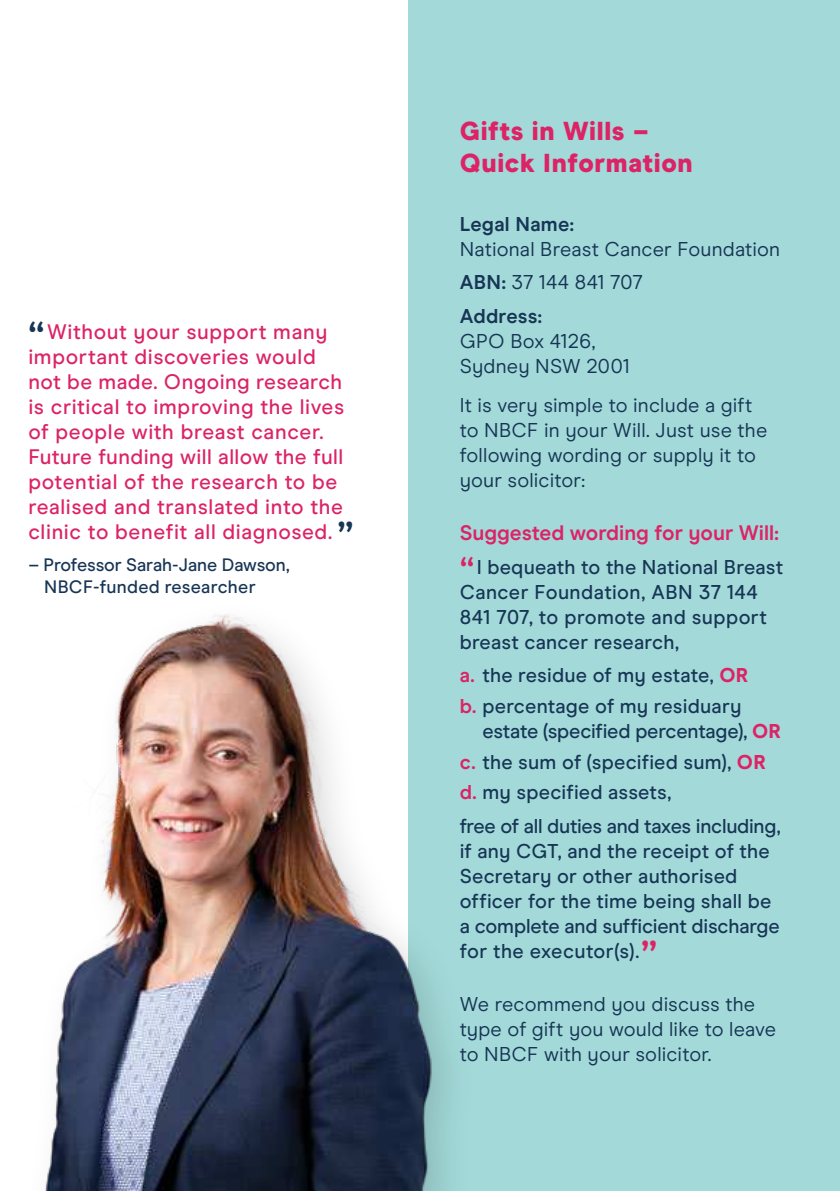
<style>
.page{position:relative;width:840px;height:1191px;background:#fff}
.page>*{position:absolute;margin:0;border:0;box-sizing:border-box;transform-origin:0 0}
.t1{font:900 26px/32px "Modern Era";letter-spacing:.025em;color:#dc2366}
.t2{font:500 21px/25px "Modern Era";letter-spacing:.025em;color:#dc2366}
.t3{font:700 21px "Modern Era";color:#dc2366}
.t4{font:500 20px/25px "Modern Era";letter-spacing:.005em;color:#173555}
.t5{font:20px/25px "Modern Era";letter-spacing:.01em;color:#173555}
.t6{font:700 20px "Modern Era";letter-spacing:.015em;color:#173555}
.t7{font:500 18px/21.6px "Modern Era";color:#173555}
.s1{font-size:42px;color:#173555}
.s2{font-weight:700}
.s3{font-weight:400;font-size:42px;color:#dc2366}
.s4{font-weight:700;color:#dc2366}
.s5{font-weight:800;color:#dc2366}
.s6{font-size:42px;color:#dc2366}
</style>
<div class="page">
<div style="left:408px;top:0;width:431px;height:1191px;background:#a3dad9"></div>
<img style="left:45px;top:614px;width:405px;height:577px">
<p class="t2" style="left:28px;top:321px;width:326px"><span class="s1">“</span>Without your support many important discoveries would not be made. Ongoing research is critical to improving the lives of people with breast cancer.<br>Future funding will allow the full potential of the research to be realised and translated into the clinic to benefit all diagnosed. <span class="s1">”</span></p>
<p class="t7" style="left:44px;top:555px;width:247px;text-indent:-16px">– Professor Sarah-Jane Dawson,<br>NBCF-funded researcher</p>
<h1 class="t1" style="left:459px;top:116px;width:234px">Gifts in Wills –<br>Quick Information</h1>
<p class="t6" style="left:459px;top:215px;width:116px">Legal Name:</p>
<p class="t5" style="left:459px;top:233px;width:322px;line-height:33.6px">National Breast Cancer Foundation<br><span class="s2">ABN:</span> 37 144 841 707<br><span class="s2">Address:</span></p>
<p class="t5" style="left:459px;top:329px;width:171px">GPO Box 4126,<br>Sydney NSW 2001</p>
<p class="t5" style="left:459px;top:394px;width:309px">It is very simple to include a gift to NBCF in your Will. Just use the following wording or supply it to your solicitor:</p>
<p class="t3" style="left:459px;top:524px;width:320px">Suggested wording for your Will:</p>
<p class="t4" style="left:459px;top:556px;width:325px"><span class="s3">“</span>I bequeath to the National Breast<br>Cancer Foundation, ABN 37 144<br>841 707, to promote and support breast cancer research,</p>
<p class="t4" style="left:459px;top:661px;width:290px;line-height:30.6px"><span class="s4">a.</span> the residue of my estate, <span class="s5">OR </span><span class="s4">b.</span> percentage of my residuary</p>
<p class="t4" style="left:459px;top:717px;width:322px;line-height:30.6px;text-indent:23px">estate (specified percentage), <span class="s5">OR </span><span class="s4">c.</span> the sum of (specified sum), <span class="s5">OR </span><span class="s4">d.</span> my specified assets,</p>
<p class="t4" style="left:459px;top:814px;width:322px">free of all duties and taxes including, if any CGT, and the receipt of the<br>Secretary or other authorised officer for the time being shall be a complete and sufficient discharge for the executor(s).<span class="s6">”</span></p>
<p class="t5" style="left:459px;top:993px;width:318px">We recommend you discuss the type of gift you would like to leave to NBCF with your solicitor.</p>
</div>
